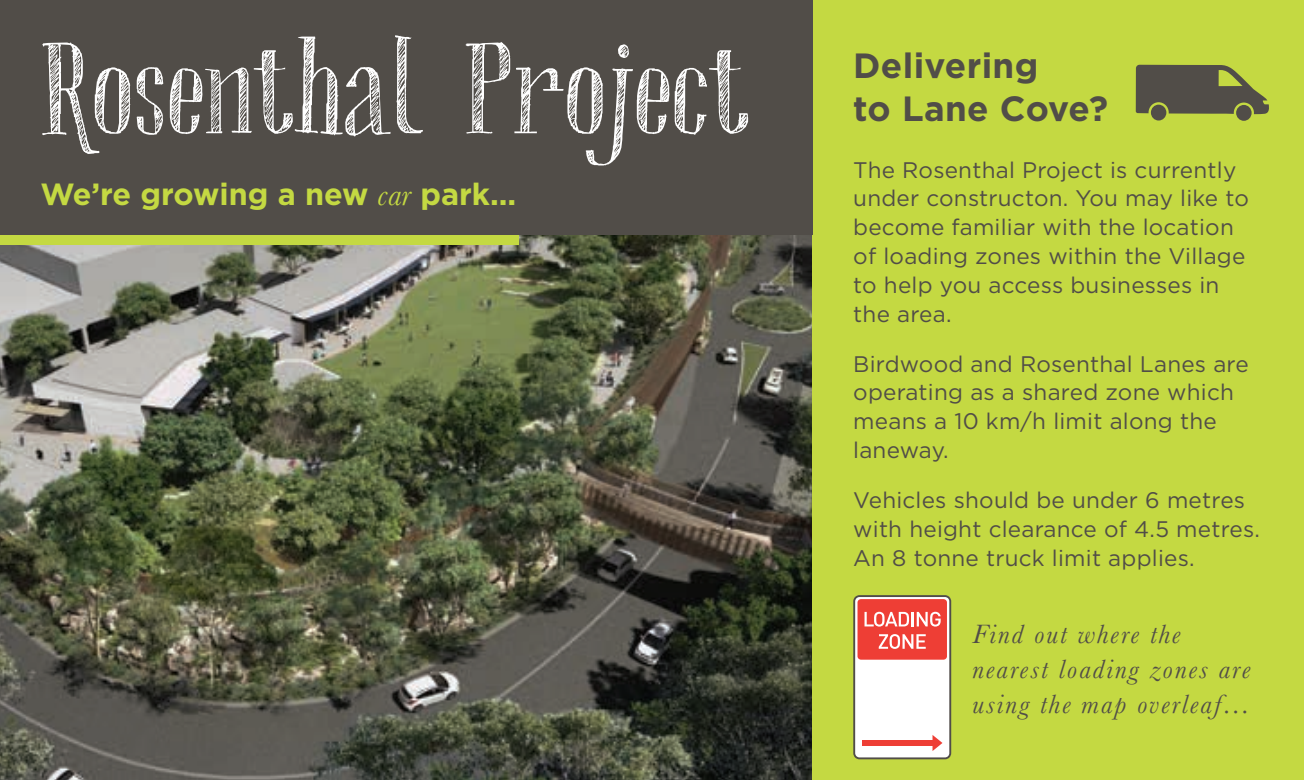
<style>
.page{position:relative;width:1304px;height:780px;background:#fff}
.page>*{position:absolute;margin:0;border:0;box-sizing:border-box;transform-origin:0 0}
.t1{font:129px "Chameleon Sketch Hatch";color:#fff}
.t2{font:700 35px/42.5px "Gotham";letter-spacing:.01em;color:#514d48}
.t3{font:700 30.5px "Gotham";color:#c4d942}
.t4{font:italic 27.5px/35px "Baskerville";letter-spacing:.075em;color:#514d48}
.t5{font:22.5px/28.8px "Gotham";letter-spacing:.01em;color:#514d48}
.s1{font-family:"Baskerville";font-weight:400;font-style:italic;font-size:32.25px}
</style>
<div class="page">
<img style="left:0;top:235px;width:812px;height:545px">
<div style="left:0;top:0;width:519px;height:245px;background:#c4d942"></div>
<div style="left:812px;top:0;width:492px;height:780px;background:#c4d942"></div>
<div style="left:0;top:0;width:812px;height:235px;background:#514d48"></div>
<svg style="left:853px;top:595px;width:98px;height:164px;background:#efb8b3"></svg>
<div style="left:1236px;top:105px;width:16px;height:16px;background:#514d48;border-radius:50%"></div>
<div style="left:1151px;top:105px;width:15px;height:15px;background:#514d48;border-radius:50%"></div>
<svg style="left:1136px;top:65px;width:133px;height:49px"></svg>
<h1 class="t1" style="left:40px;top:12px;width:712px">Rosenthal Project</h1>
<h3 class="t3" style="left:40px;top:176px;width:477px">We’re growing a new <span class="s1">car</span> park...</h3>
<h2 class="t2" style="left:853px;top:44px;width:256px">Delivering<br>to Lane Cove?</h2>
<p class="t5" style="left:853px;top:155px;width:397px">The Rosenthal Project is currently under constructon. You may like to become familiar with the location of loading zones within the Village to help you access businesses in the area.</p>
<p class="t5" style="left:853px;top:349px;width:397px">Birdwood and Rosenthal Lanes are operating as a shared zone which means a 10 km/h limit along the laneway.</p>
<p class="t5" style="left:853px;top:485px;width:408px">Vehicles should be under 6 metres with height clearance of 4.5 metres.<br>An 8 tonne truck limit applies.</p>
<p class="t4" style="left:972px;top:616px;width:279px">Find out where the nearest loading zones are using the map overleaf…</p>
</div>
